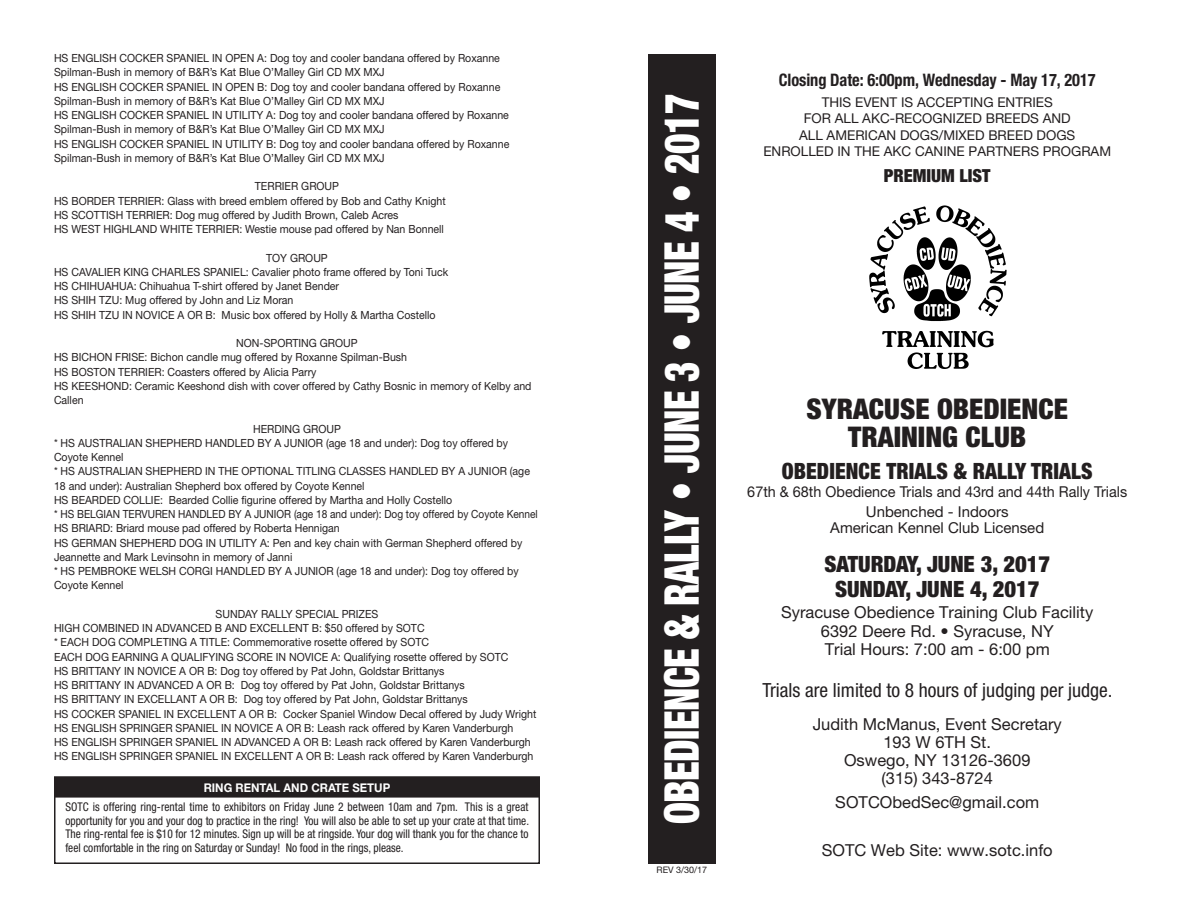
<style>
.page{position:relative;width:1188px;height:918px;background:#fff}
.page>*{position:absolute;margin:0;border:0;box-sizing:border-box;transform-origin:0 0}
.t1{font:900 condensed 48px "Helvetica Neue LT Std";letter-spacing:-.015em;color:#fff;scale:.82 1}
.t2{font:900 condensed 28.5px/28.5px "Helvetica Neue LT Std";color:#231f20;text-align:center}
.t3{font:900 condensed 22.5px/24.5px "Helvetica Neue LT Std";color:#231f20;text-align:center}
.t4{font:900 condensed 22.5px "Helvetica Neue LT Std";color:#231f20;scale:.95 1}
.t5{font:condensed 19.5px "Helvetica Neue LT Std";color:#231f20}
.t6{font:900 condensed 18px "Helvetica Neue LT Std";color:#231f20}
.t7{font:700 condensed 17.25px "Helvetica Neue LT Std";letter-spacing:-.005em;color:#231f20;scale:.95 1}
.t8{font:16.5px/18px "Helvetica Neue LT Std";color:#231f20;text-align:center}
.t9{font:15px/19.8px "Helvetica Neue LT Std";color:#231f20;text-align:center;scale:.96 1}
.t10{font:15px "Helvetica Neue LT Std";color:#231f20}
.t11{font:13.5px/16.5px "Helvetica Neue LT Std";color:#231f20;text-align:center}
.t12{font:condensed 12px/13.5px "Helvetica Neue LT Std";letter-spacing:.005em;color:#231f20;text-align:center;scale:.95 1}
.t13{font:11.25px/14.2px "Helvetica Neue LT Std";color:#231f20;scale:.94 1}
.t14{font:9px "Helvetica Neue LT Std";color:#231f20}
.s1{font-weight:700;font-stretch:normal;color:#fff}
</style>
<div class="page">
<img style="left:870px;top:205px;width:136px;height:164px">
<div style="left:648px;top:54px;width:68px;height:810px;background:#231f20"></div>
<div style="left:54px;top:777px;width:486px;height:87px;border:2px solid #231f20"></div>
<div style="left:55px;top:777px;width:484px;height:20px;background:#231f20"></div>
<div style="left:54px;top:777px;width:486px;height:21px;border:2px solid #231f20"></div>
<p class="t13" style="left:54px;top:51px;width:486px">HS ENGLISH COCKER SPANIEL IN OPEN A: Dog toy and cooler bandana offered by Roxanne Spilman-Bush in memory of B&amp;R’s Kat Blue O’Malley Girl CD MX MXJ<br>HS ENGLISH COCKER SPANIEL IN OPEN B: Dog toy and cooler bandana offered by Roxanne Spilman-Bush in memory of B&amp;R’s Kat Blue O’Malley Girl CD MX MXJ<br>HS ENGLISH COCKER SPANIEL IN UTILITY A: Dog toy and cooler bandana offered by Roxanne Spilman-Bush in memory of B&amp;R’s Kat Blue O’Malley Girl CD MX MXJ<br>HS ENGLISH COCKER SPANIEL IN UTILITY B: Dog toy and cooler bandana offered by Roxanne Spilman-Bush in memory of B&amp;R’s Kat Blue O’Malley Girl CD MX MXJ</p>
<p class="t13" style="left:54px;top:179px;width:418px;text-indent:201px">TERRIER GROUP<br>HS BORDER TERRIER: Glass with breed emblem offered by Bob and Cathy Knight HS SCOTTISH TERRIER: Dog mug offered by Judith Brown, Caleb Acres<br>HS WEST HIGHLAND WHITE TERRIER: Westie mouse pad offered by Nan Bonnell</p>
<p class="t13" style="left:54px;top:250px;width:421px;text-indent:212px">TOY GROUP<br>HS CAVALIER KING CHARLES SPANIEL: Cavalier photo frame offered by Toni Tuck HS CHIHUAHUA: Chihuahua T-shirt offered by Janet Bender<br>HS SHIH TZU: Mug offered by John and Liz Moran<br>HS SHIH TZU IN NOVICE A OR B: Music box offered by Holly &amp; Martha Costello</p>
<p class="t13" style="left:54px;top:336px;width:510px;text-indent:182px">NON-SPORTING GROUP<br>HS BICHON FRISE: Bichon candle mug offered by Roxanne Spilman-Bush<br>HS BOSTON TERRIER: Coasters offered by Alicia Parry<br>HS KEESHOND: Ceramic Keeshond dish with cover offered by Cathy Bosnic in memory of Kelby and Callen</p>
<p class="t13" style="left:54px;top:421px;width:516px;text-indent:199px">HERDING GROUP<br>* HS AUSTRALIAN SHEPHERD HANDLED BY A JUNIOR (age 18 and under): Dog toy offered by Coyote Kennel<br>* HS AUSTRALIAN SHEPHERD IN THE OPTIONAL TITLING CLASSES HANDLED BY A JUNIOR (age 18 and under): Australian Shepherd box offered by Coyote Kennel<br>HS BEARDED COLLIE: Bearded Collie figurine offered by Martha and Holly Costello<br>* HS BELGIAN TERVUREN HANDLED BY A JUNIOR (age 18 and under): Dog toy offered by Coyote Kennel HS BRIARD: Briard mouse pad offered by Roberta Hennigan<br>HS GERMAN SHEPHERD DOG IN UTILITY A: Pen and key chain with German Shepherd offered by Jeannette and Mark Levinsohn in memory of Janni<br>* HS PEMBROKE WELSH CORGI HANDLED BY A JUNIOR (age 18 and under): Dog toy offered by Coyote Kennel</p>
<p class="t13" style="left:54px;top:607px;width:515px;text-indent:162px">SUNDAY RALLY SPECIAL PRIZES<br>HIGH COMBINED IN ADVANCED B AND EXCELLENT B: $50 offered by SOTC<br>* EACH DOG COMPLETING A TITLE: Commemorative rosette offered by SOTC<br>EACH DOG EARNING A QUALIFYING SCORE IN NOVICE A: Qualifying rosette offered by SOTC<br>HS BRITTANY IN NOVICE A OR B: Dog toy offered by Pat John, Goldstar Brittanys<br>HS BRITTANY IN ADVANCED A OR B: Dog toy offered by Pat John, Goldstar Brittanys<br>HS BRITTANY IN EXCELLANT A OR B: Dog toy offered by Pat John, Goldstar Brittanys<br>HS COCKER SPANIEL IN EXCELLENT A OR B: Cocker Spaniel Window Decal offered by Judy Wright HS ENGLISH SPRINGER SPANIEL IN NOVICE A OR B: Leash rack offered by Karen Vanderburgh<br>HS ENGLISH SPRINGER SPANIEL IN ADVANCED A OR B: Leash rack offered by Karen Vanderburgh HS ENGLISH SPRINGER SPANIEL IN EXCELLENT A OR B: Leash rack offered by Karen Vanderburgh</p>
<p class="t12" style="left:65px;top:778px;width:489px;line-height:19.5px"><span class="s1">RING RENTAL AND CRATE SETUP<br></span>SOTC is offering ring-rental time to exhibitors on Friday June 2 between 10am and 7pm. This is a great</p>
<p class="t12" style="left:65px;top:814px;width:490px;text-align:justify">opportunity for you and your dog to practice in the ring! You will also be able to set up your crate at that time.<br>The ring-rental fee is $10 for 12 minutes. Sign up will be at ringside. Your dog will thank you for the chance to feel comfortable in the ring on Saturday or Sunday! No food in the rings, please.</p>
<p class="t1" style="left:652px;top:824px;width:892px;rotate:-90deg">OBEDIENCE &amp; RALLY • JUNE 3 • JUNE 4 • 2017</p>
<p class="t14" style="left:657px;top:864px;width:52px">REV 3/30/17</p>
<p class="t7" style="left:779px;top:69px;width:335px">Closing Date: 6:00pm, Wednesday - May 17, 2017</p>
<p class="t11" style="left:763px;top:94px;width:349px">THIS EVENT IS ACCEPTING ENTRIES<br>FOR ALL AKC-RECOGNIZED BREEDS AND<br>ALL AMERICAN DOGS/MIXED BREED DOGS ENROLLED IN THE AKC CANINE PARTNERS PROGRAM</p>
<p class="t6" style="left:884px;top:164px;width:108px">PREMIUM LIST</p>
<p class="t2" style="left:807px;top:394px;width:263px">SYRACUSE OBEDIENCE<br>TRAINING CLUB</p>
<p class="t4" style="left:782px;top:457px;width:329px">OBEDIENCE TRIALS &amp; RALLY TRIALS</p>
<p class="t9" style="left:747px;top:481px;width:397px">67th &amp; 68th Obedience Trials and 43rd and 44th Rally Trials<br>Unbenched - Indoors</p>
<p class="t10" style="left:830px;top:519px;width:215px">American Kennel Club Licensed</p>
<p class="t3" style="left:824px;top:552px;width:227px">SATURDAY, JUNE 3, 2017<br>SUNDAY, JUNE 4, 2017</p>
<p class="t8" style="left:781px;top:603px;width:314px;line-height:18.5px">Syracuse Obedience Training Club Facility<br>6392 Deere Rd. • Syracuse, NY<br>Trial Hours: 7:00 am - 6:00 pm</p>
<p class="t5" style="left:763px;top:679px;width:352px">Trials are limited to 8 hours of judging per judge.</p>
<p class="t8" style="left:813px;top:715px;width:251px">Judith McManus, Event Secretary<br>193 W 6TH St.<br>Oswego, NY 13126-3609<br>(315) 343-8724</p>
<p class="t8" style="left:835px;top:793px;width:205px">SOTCObedSec@gmail.com</p>
<p class="t8" style="left:822px;top:841px;width:232px">SOTC Web Site: www.sotc.info</p>
</div>
